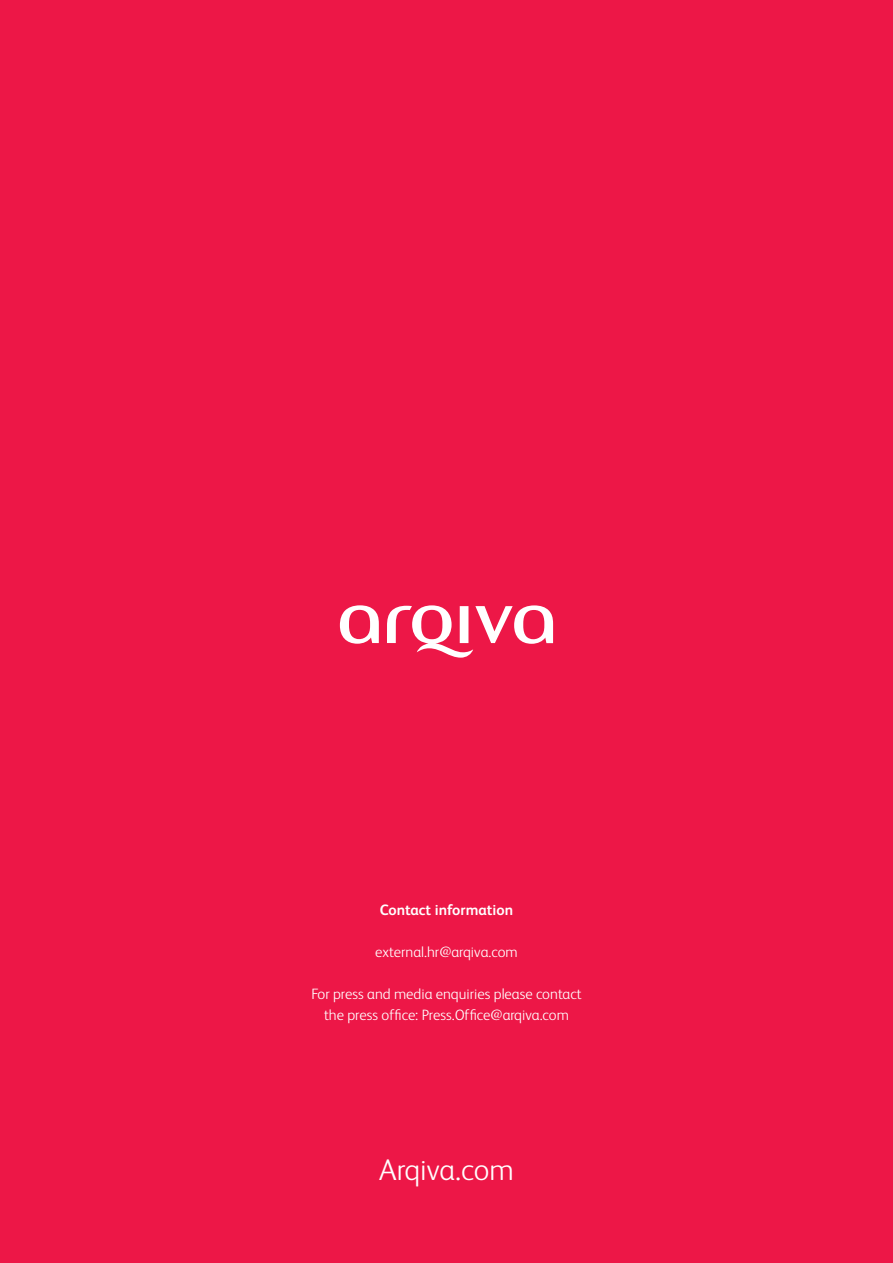
<style>
.page{position:relative;width:893px;height:1263px;background:#ed1747}
.page>*{position:absolute;margin:0;border:0;box-sizing:border-box;transform-origin:0 0}
.t1{font:300 30px "FS Albert";color:#fff}
.body_copy{font:300 15px/21px "FS Albert";color:#fff;text-align:center}
.body_copy-2{font:700 15px "FS Albert";color:#fff}
</style>
<div class="page">
<svg style="left:387px;top:605px;width:166px;height:53px"></svg>
<svg style="left:340px;top:605px;width:39px;height:39px"></svg>
<p class="body_copy-2" style="left:380px;top:899px;width:135px">Contact information</p>
<p class="body_copy" style="left:375px;top:941px;width:144px">external.hr@arqiva.com</p>
<p class="body_copy" style="left:311px;top:983px;width:272px">For press and media enquiries please contact the press office: Press.Office@arqiva.com</p>
<p class="t1" style="left:379px;top:1150px;width:136px">Arqiva.com</p>
</div>
